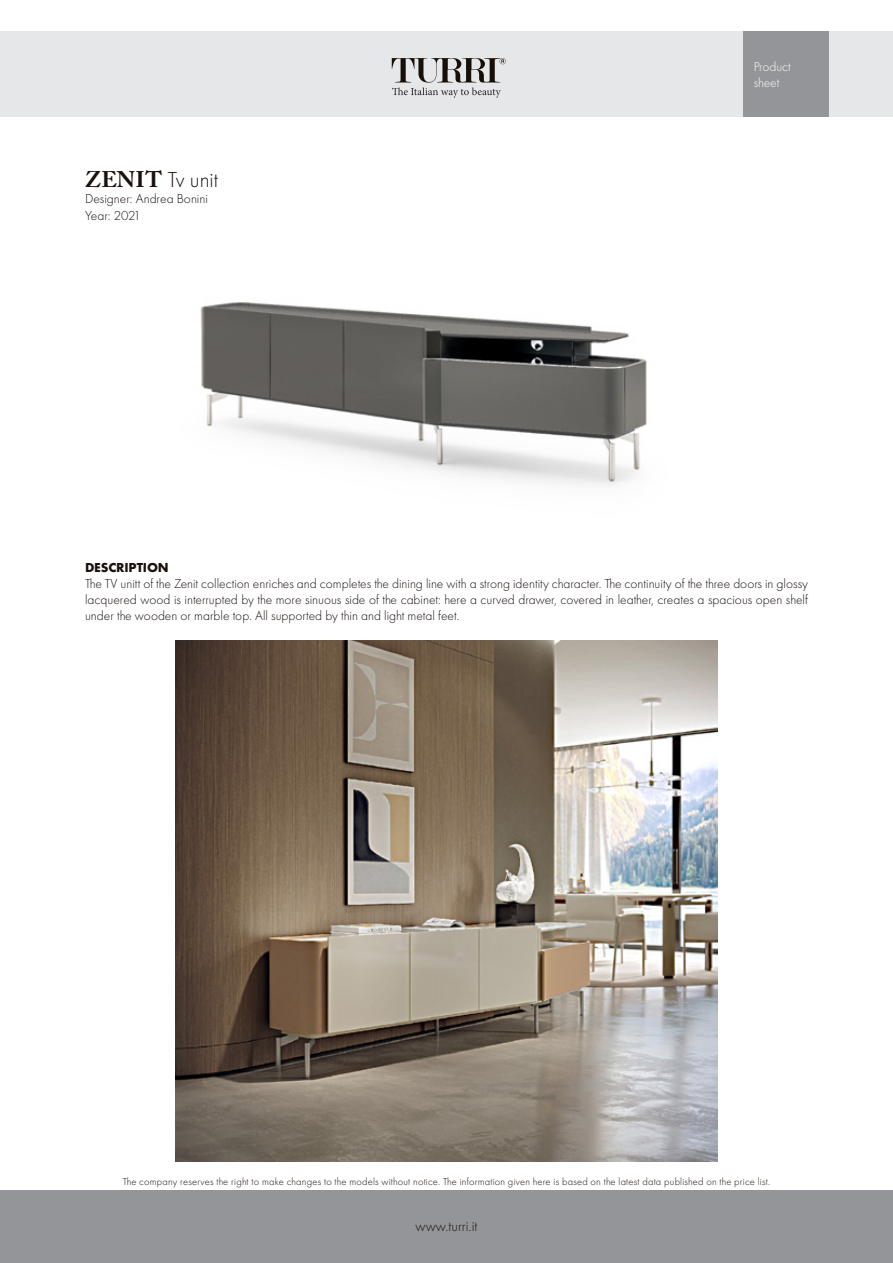
<style>
.page{position:relative;width:893px;height:1263px;background:#fff}
.page>*{position:absolute;margin:0;border:0;box-sizing:border-box;transform-origin:0 0}
.t1{font:300 22.5px "Futura PT";color:#1a110d}
.t2{font:300 15px "Futura PT";color:#1a110d}
.t3{font:300 13.5px/16.2px "Futura PT";color:#1a110d;text-align:justify}
.t4{font:300 13.5px "Futura PT";color:#fff}
.t5{font:700 13.5px "Futura PT";letter-spacing:-.01em;color:#1a110d}
.t6{font:300 13.5px "Futura PT";letter-spacing:-.02em;color:#1a110d}
.t7{font:300 10.5px "Futura PT";letter-spacing:.02em;color:#1a110d}
.s1{font-family:"Adobe Caslon Pro";font-weight:700}
</style>
<div class="page">
<div style="left:0;top:1191px;width:893px;height:72px;background:#939598"></div>
<div style="left:0;top:32px;width:893px;height:85px;background:#e6e7e9"></div>
<svg style="left:391px;top:58px;width:115px;height:40px"></svg>
<div style="left:743px;top:32px;width:85px;height:85px;background:#939598"></div>
<img style="left:200px;top:302px;width:447px;height:185px">
<img style="left:176px;top:640px;width:541px;height:521px">
<p class="t1" style="left:85px;top:167px;width:134px"><span class="s1">ZENIT</span> Tv unit</p>
<p class="t3" style="left:85px;top:191px;width:124px">Designer: Andrea Bonini</p>
<p class="t6" style="left:85px;top:207px;width:57px">Year: 2021</p>
<p class="t4" style="left:754px;top:59px;width:39px">Product</p>
<p class="t4" style="left:754px;top:75px;width:27px">sheet</p>
<p class="t5" style="left:85px;top:558px;width:85px">DESCRIPTION</p>
<p class="t3" style="left:85px;top:575px;width:724px">The TV unitt of the Zenit collection enriches and completes the dining line with a strong identity character. The continuity of the three doors in glossy lacquered wood is interrupted by the more sinuous side of the cabinet: here a curved drawer, covered in leather, creates a spacious open shelf under the wooden or marble top. All supported by thin and light metal feet.</p>
<p class="t7" style="left:123px;top:1175px;width:649px">The company reserves the right to make changes to the models without notice. The information given here is based on the latest data published on the price list.</p>
<p class="t2" style="left:416px;top:1218px;width:63px">www.turri.it</p>
</div>
